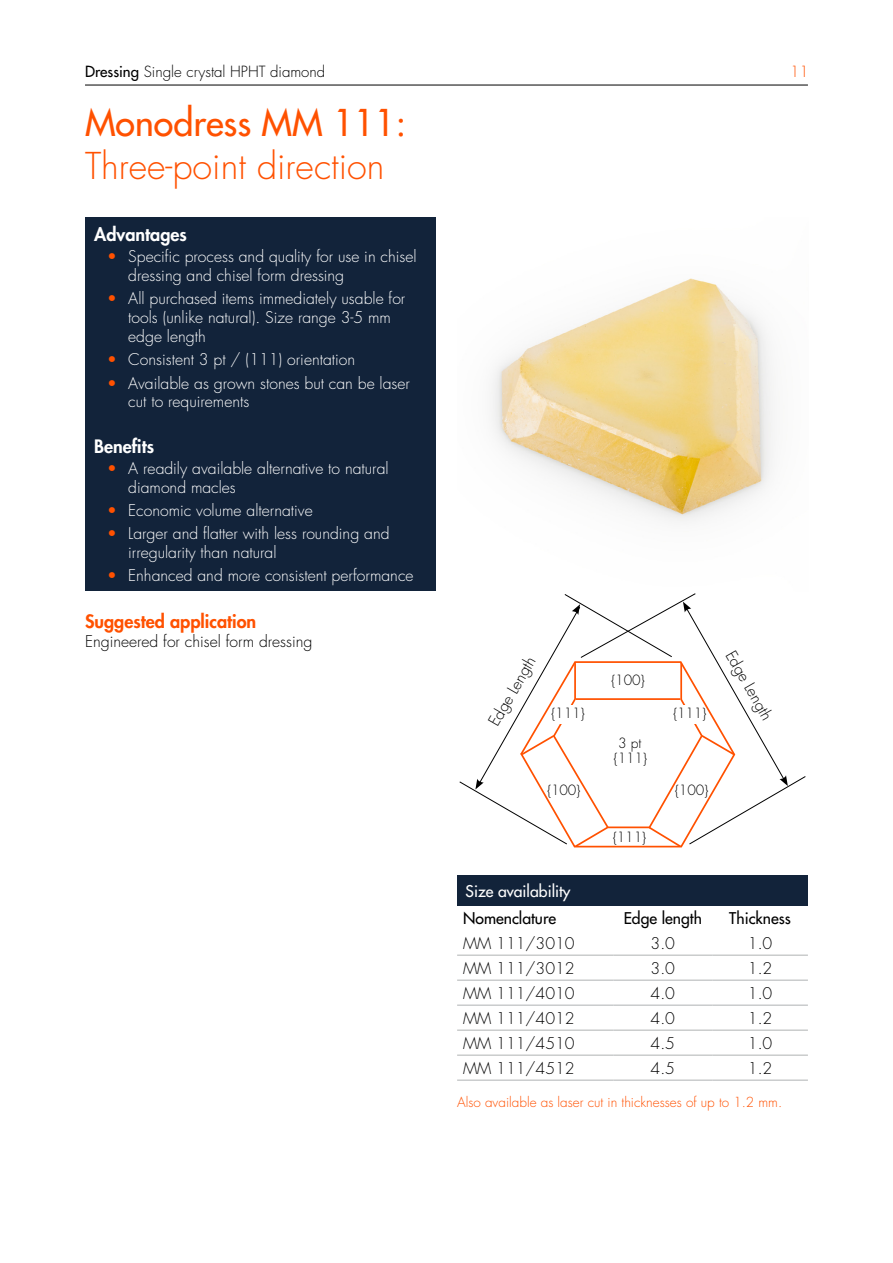
<style>
.page{position:relative;width:893px;height:1263px;background:#fff}
.page>*{position:absolute;margin:0;border:0;box-sizing:border-box;transform-origin:0 0}
.t1{font:300 36px "Futura Std";color:#ff5100}
.t2{font:500 36px "Futura Std";color:#ff5100}
.t3{font:800 18px "Futura Std";color:#ff5100}
.t4{font:800 18px "Futura Std";color:#fff}
.t5{font:300 15.75px/18.9px "Futura Std";color:#fff}
.t6{font:300 15.75px "Futura Std";color:#000}
.t7{font:500 15.75px "Futura Std";color:#000}
.t8{font:500 15.75px "Futura Std";color:#fff}
.t9{font:300 15.45px "Futura Std";color:#000}
.t10{font:300 15px "Futura Std";color:#000}
.t11{font:300 15px "Futura Std";color:#ff5100}
.t12{font:300 13.8px/15.5px "Futura Std";letter-spacing:-.005em;color:#000;text-align:center}
.t13{font:300 13.5px "Futura Std";color:#ff5100}
.s1{font-weight:500}
.s2{color:#ff5100}
</style>
<div class="page">
<hr style="left:85px;top:85px;width:723px;height:1px;background:#000">
<img style="left:491px;top:278px;width:283px;height:244px">
<div style="left:85px;top:217px;width:351px;height:374px;background:#12233a"></div>
<div style="left:457px;top:875px;width:351px;height:30px;background:#12233a"></div>
<hr style="left:457px;top:955px;width:156px;height:1px;background:#afb2b3">
<hr style="left:613px;top:955px;width:99px;height:1px;background:#afb2b3">
<hr style="left:712px;top:955px;width:96px;height:1px;background:#afb2b3">
<hr style="left:457px;top:980px;width:156px;height:1px;background:#afb2b3">
<hr style="left:613px;top:980px;width:99px;height:1px;background:#afb2b3">
<hr style="left:712px;top:980px;width:96px;height:1px;background:#afb2b3">
<hr style="left:457px;top:1005px;width:156px;height:1px;background:#afb2b3">
<hr style="left:613px;top:1005px;width:99px;height:1px;background:#afb2b3">
<hr style="left:712px;top:1005px;width:96px;height:1px;background:#afb2b3">
<hr style="left:457px;top:1030px;width:156px;height:1px;background:#afb2b3">
<hr style="left:613px;top:1030px;width:99px;height:1px;background:#afb2b3">
<hr style="left:712px;top:1030px;width:96px;height:1px;background:#afb2b3">
<hr style="left:457px;top:1055px;width:156px;height:1px;background:#afb2b3">
<hr style="left:613px;top:1055px;width:99px;height:1px;background:#afb2b3">
<hr style="left:712px;top:1055px;width:96px;height:1px;background:#afb2b3">
<hr style="left:457px;top:1080px;width:156px;height:1px;background:#afb2b3">
<hr style="left:613px;top:1080px;width:99px;height:1px;background:#afb2b3">
<hr style="left:712px;top:1080px;width:96px;height:1px;background:#afb2b3">
<svg style="left:459px;top:593px;width:347px;height:255px"></svg>
<div style="left:558px;top:705px;width:18px;height:18px;background:#fff"></div>
<div style="left:680px;top:705px;width:18px;height:18px;background:#fff"></div>
<p class="t10" style="left:85px;top:63px;width:242px"><span class="s1">Dressing</span> Single crystal HPHT diamond</p>
<h1 class="t2" style="left:85px;top:100px;width:323px">Monodress MM 111:</h1>
<h1 class="t1" style="left:85px;top:144px;width:301px">Three-point direction</h1>
<p class="t4" style="left:94px;top:223px;width:94px">Advantages</p>
<p class="t5" style="left:128px;top:248px;width:290px;text-indent:-21px"><span class="s2">•</span> Specific process and quality for use in chisel dressing and chisel form dressing</p>
<p class="t5" style="left:128px;top:290px;width:279px;text-indent:-21px"><span class="s2">•</span> All purchased items immediately usable for tools (unlike natural). Size range 3-5 mm edge length</p>
<p class="t5" style="left:107px;top:351px;width:250px"><span class="s2">•</span> Consistent 3 pt / (111) orientation</p>
<p class="t5" style="left:128px;top:374px;width:283px;text-indent:-21px"><span class="s2">•</span> Available as grown stones but can be laser cut to requirements</p>
<p class="t4" style="left:94px;top:435px;width:61px">Benefits</p>
<p class="t5" style="left:128px;top:459px;width:262px;text-indent:-21px"><span class="s2">•</span> A readily available alternative to natural diamond macles</p>
<p class="t5" style="left:107px;top:501px;width:207px"><span class="s2">•</span> Economic volume alternative</p>
<p class="t5" style="left:128px;top:524px;width:263px;text-indent:-21px"><span class="s2">•</span> Larger and flatter with less rounding and irregularity than natural</p>
<p class="t5" style="left:107px;top:566px;width:308px"><span class="s2">•</span> Enhanced and more consistent performance</p>
<p class="t3" style="left:85px;top:610px;width:173px">Suggested application</p>
<p class="t6" style="left:85px;top:632px;width:229px">Engineered for chisel form dressing</p>
<p class="t11" style="left:790px;top:63px;width:20px">11</p>
<p class="t9" style="left:485px;top:720px;width:79px;rotate:-60deg">Edge Length</p>
<p class="t12" style="left:611px;top:673px;width:35px">{100}</p>
<p class="t12" style="left:551px;top:706px;width:35px">{111}</p>
<p class="t12" style="left:673px;top:706px;width:35px">{111}</p>
<p class="t12" style="left:614px;top:735px;width:35px">3 pt {111}</p>
<p class="t12" style="left:547px;top:782px;width:35px">{100}</p>
<p class="t12" style="left:675px;top:782px;width:35px">{100}</p>
<p class="t12" style="left:613px;top:829px;width:35px">{111}</p>
<p class="t9" style="left:738px;top:647px;width:79px;rotate:60deg">Edge Length</p>
<p class="t8" style="left:466px;top:881px;width:106px">Size availability</p>
<p class="t7" style="left:463px;top:908px;width:95px">Nomenclature</p>
<p class="t7" style="left:624px;top:908px;width:80px">Edge length</p>
<p class="t7" style="left:729px;top:908px;width:63px">Thickness</p>
<p class="t6" style="left:463px;top:934px;width:113px">MM 111/3010</p>
<p class="t6" style="left:651px;top:934px;width:26px">3.0</p>
<p class="t6" style="left:748px;top:934px;width:26px">1.0</p>
<p class="t6" style="left:463px;top:959px;width:113px">MM 111/3012</p>
<p class="t6" style="left:651px;top:959px;width:26px">3.0</p>
<p class="t6" style="left:748px;top:959px;width:26px">1.2</p>
<p class="t6" style="left:463px;top:984px;width:113px">MM 111/4010</p>
<p class="t6" style="left:651px;top:984px;width:26px">4.0</p>
<p class="t6" style="left:748px;top:984px;width:26px">1.0</p>
<p class="t6" style="left:463px;top:1009px;width:113px">MM 111/4012</p>
<p class="t6" style="left:651px;top:1009px;width:26px">4.0</p>
<p class="t6" style="left:748px;top:1009px;width:26px">1.2</p>
<p class="t6" style="left:463px;top:1034px;width:113px">MM 111/4510</p>
<p class="t6" style="left:651px;top:1034px;width:26px">4.5</p>
<p class="t6" style="left:748px;top:1034px;width:26px">1.0</p>
<p class="t6" style="left:463px;top:1059px;width:113px">MM 111/4512</p>
<p class="t6" style="left:651px;top:1059px;width:26px">4.5</p>
<p class="t6" style="left:748px;top:1059px;width:26px">1.2</p>
<p class="t13" style="left:457px;top:1094px;width:327px">Also available as laser cut in thicknesses of up to 1.2 mm.</p>
</div>
